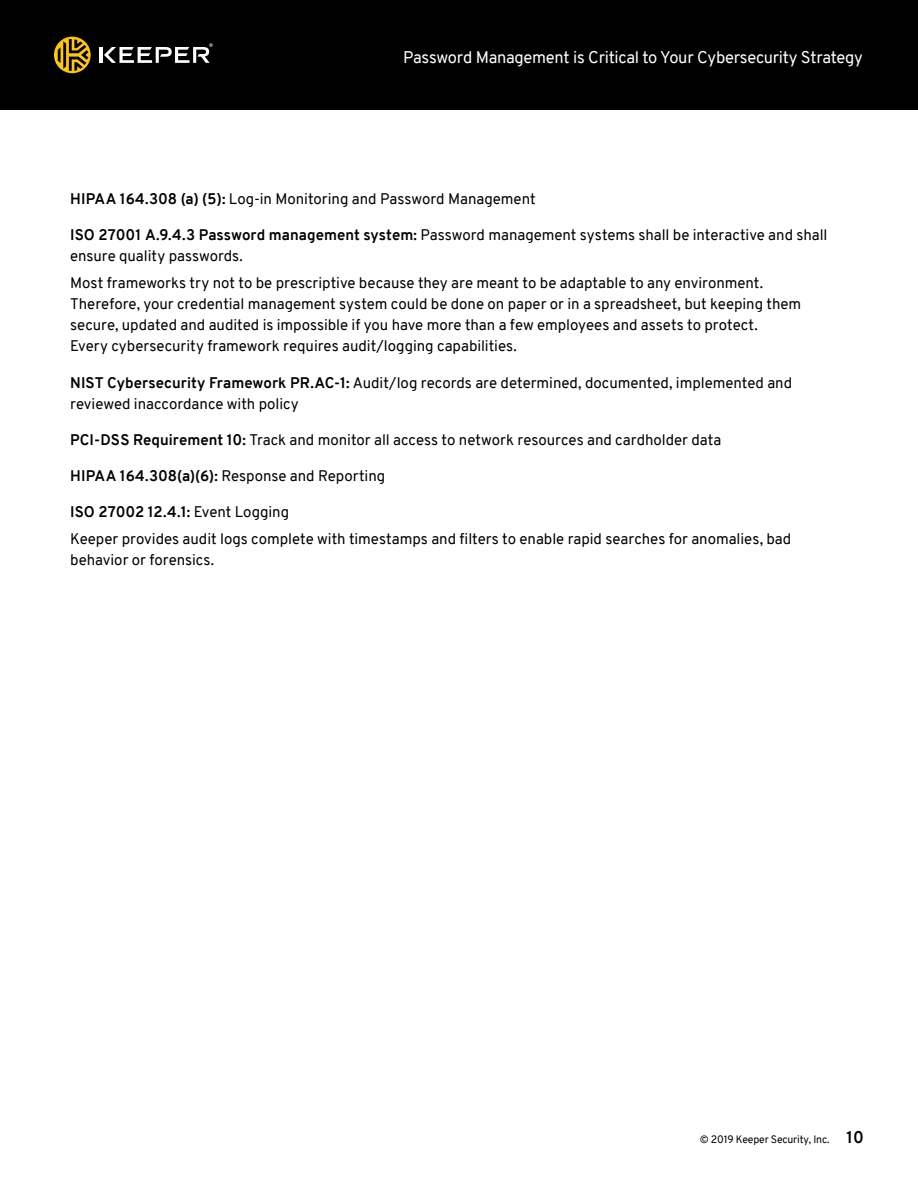
<style>
.page{position:relative;width:918px;height:1188px;background:#fff}
.page>*{position:absolute;margin:0;border:0;box-sizing:border-box;transform-origin:0 0}
.t1{font:16.5px "Overpass";letter-spacing:-.015em;color:#fff}
.t2{font:15px/21px "Overpass";color:#000}
.t3{font:10.5px "Overpass";letter-spacing:-.015em;color:#000}
.s1{font-weight:700}
.s2{font-weight:700;font-size:16.5px}
</style>
<div class="page">
<div style="left:0;top:0;width:918px;height:110px;background:#000"></div>
<svg style="left:54px;top:37px;width:37px;height:36px"></svg>
<hr style="left:100px;top:47px;width:3px;height:16px;background:#fff">
<svg style="left:104px;top:43px;width:109px;height:20px"></svg>
<p class="t1" style="left:403px;top:46px;width:461px">Password Management is Critical to Your Cybersecurity Strategy</p>
<p class="t2" style="left:70px;top:188px;width:467px"><span class="s1">HIPAA 164.308 (a) (5):</span> Log-in Monitoring and Password Management</p>
<p class="t2" style="left:70px;top:225px;width:759px"><span class="s1">ISO 27001 A.9.4.3 Password management system:</span> Password management systems shall be interactive and shall ensure quality passwords.</p>
<p class="t2" style="left:70px;top:273px;width:733px">Most frameworks try not to be prescriptive because they are meant to be adaptable to any environment.<br>Therefore, your credential management system could be done on paper or in a spreadsheet, but keeping them secure, updated and audited is impossible if you have more than a few employees and assets to protect.<br>Every cybersecurity framework requires audit/logging capabilities.</p>
<p class="t2" style="left:70px;top:372px;width:723px"><span class="s1">NIST Cybersecurity Framework PR.AC-1:</span> Audit/log records are determined, documented, implemented and reviewed inaccordance with policy</p>
<p class="t2" style="left:70px;top:429px;width:653px"><span class="s1">PCI-DSS Requirement 10:</span> Track and monitor all access to network resources and cardholder data</p>
<p class="t2" style="left:70px;top:465px;width:317px"><span class="s1">HIPAA 164.308(a)(6):</span> Response and Reporting</p>
<p class="t2" style="left:70px;top:499px;width:723px;line-height:27px"><span class="s1">ISO 27002 12.4.1:</span> Event Logging<br>Keeper provides audit logs complete with timestamps and filters to enable rapid searches for anomalies, bad</p>
<p class="t2" style="left:70px;top:550px;width:145px">behavior or forensics.</p>
<p class="t3" style="left:700px;top:1132px;width:166px">© 2019 Keeper Security, Inc. <span class="s2">10</span></p>
</div>
